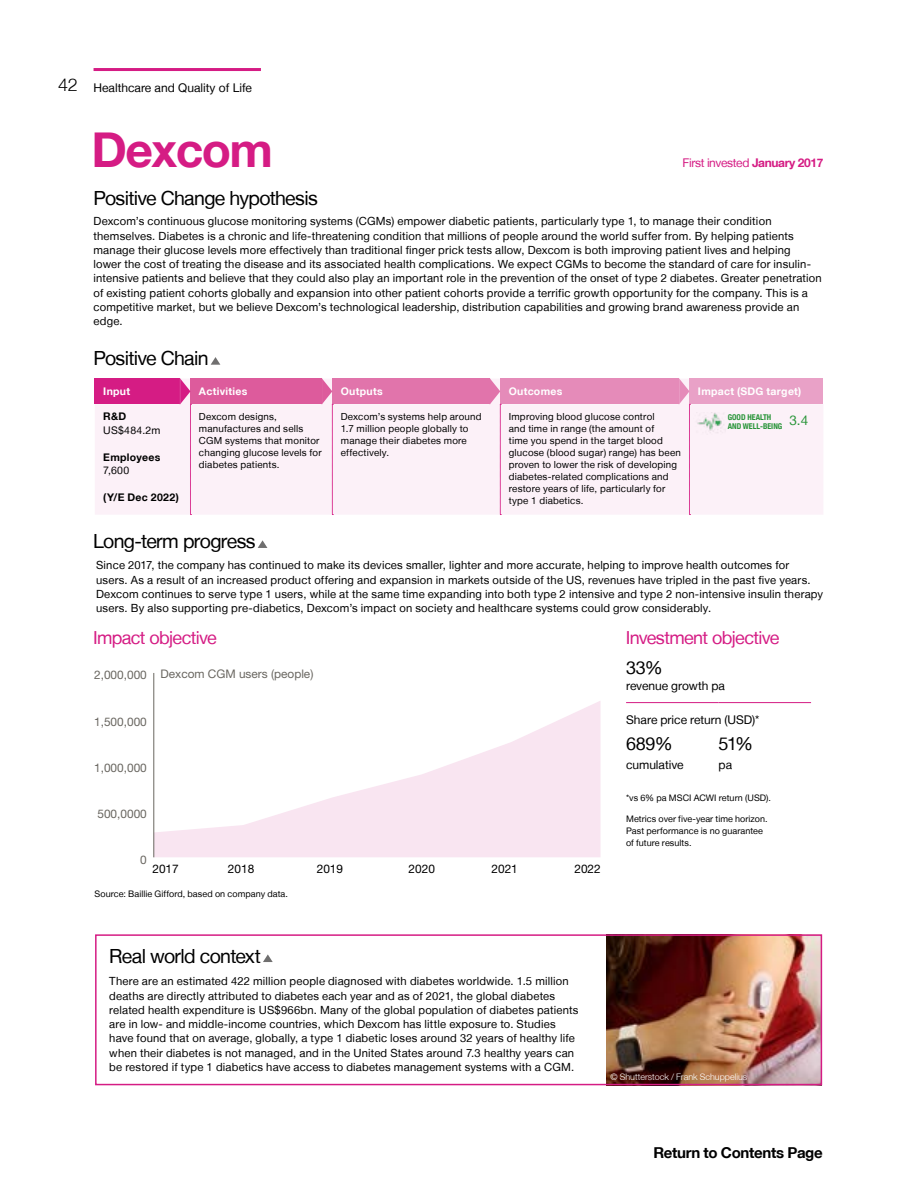
<style>
.page{position:relative;width:918px;height:1188px;background:#fff}
.page>*{position:absolute;margin:0;border:0;box-sizing:border-box;transform-origin:0 0}
.t1{font:700 48px "Helvetica Neue LT";letter-spacing:-.03em;color:#d51c84}
.t2{font:19.5px "Helvetica Neue LT";letter-spacing:-.035em;color:#000}
.t3{font:18px "Helvetica Neue LT";letter-spacing:-.035em;color:#d51c84}
.t4{font:18px "Helvetica Neue LT";letter-spacing:-.015em;color:#000}
.t5{font:300 18px "Helvetica Neue LT";color:#000}
.t6{font:700 15px "Helvetica Neue LT";letter-spacing:-.02em;color:#000}
.t7{font:12px "Helvetica Neue LT";color:#000}
.t8{font:12px "Helvetica Neue LT";letter-spacing:-.03em;color:#d51c84}
.t9{font:11.85px "Helvetica Neue LT";color:#6a6761}
.t10{font:11.85px "Helvetica Neue LT";color:#000}
.t11{font:11.25px/14.2px "Helvetica Neue LT";letter-spacing:.015em;color:#000}
.t12{font:700 10.5px "Helvetica Neue LT";letter-spacing:.03em;color:#fff}
.t13{font:700 10.5px "Helvetica Neue LT";letter-spacing:.03em;color:#000}
.t14{font:10.5px "Helvetica Neue LT";letter-spacing:.02em;color:#000}
.t15{font:9.75px/12px "Helvetica Neue LT";letter-spacing:.02em;color:#000}
.t16{font:9px/12px "Helvetica Neue LT";letter-spacing:.01em;color:#000}
.t17{font:300 9px "Helvetica Neue LT";color:#fff}
.t18{font:700 condensed 7.95px/9px "Helvetica Neue";color:#289438}
.s1{font-weight:700}
</style>
<div class="page">
<img style="left:606px;top:937px;width:215px;height:149px">
<svg style="left:263px;top:954px;width:10px;height:8px"></svg>
<div style="left:95px;top:934px;width:727px;height:151px;border:2px solid #d51c84"></div>
<svg style="left:154px;top:701px;width:447px;height:156px"></svg>
<hr style="left:153px;top:673px;width:1px;height:184px;background:#6a6761">
<hr style="left:626px;top:702px;width:93px;height:1px;background:#d51c84">
<hr style="left:719px;top:702px;width:92px;height:1px;background:#d51c84">
<svg style="left:211px;top:357px;width:9px;height:8px"></svg>
<div style="left:95px;top:379px;width:728px;height:136px;background:#fcf1f8"></div>
<div style="left:190px;top:379px;width:132px;height:25px;background:#dd5b9c"></div>
<div style="left:332px;top:379px;width:158px;height:25px;background:#e174ab"></div>
<div style="left:500px;top:379px;width:179px;height:25px;background:#e58bb9"></div>
<div style="left:689px;top:379px;width:134px;height:25px;background:#e9a1c7"></div>
<svg style="left:179px;top:379px;width:12px;height:136px"></svg>
<svg style="left:321px;top:379px;width:12px;height:136px"></svg>
<svg style="left:489px;top:379px;width:12px;height:136px"></svg>
<svg style="left:678px;top:379px;width:12px;height:136px"></svg>
<img style="left:694px;top:412px;width:31px;height:22px">
<svg style="left:258px;top:540px;width:9px;height:8px"></svg>
<hr style="left:94px;top:68px;width:167px;height:3px;background:#d51c84">
<h3 class="t5" style="left:58px;top:73px;width:21px">42</h3>
<p class="t7" style="left:94px;top:81px;width:160px">Healthcare and Quality of Life</p>
<h1 class="t1" style="left:91px;top:120px;width:183px">Dexcom</h1>
<p class="t8" style="left:683px;top:156px;width:142px">First invested <span class="s1">January 2017</span></p>
<h2 class="t2" style="left:93px;top:186px;width:226px">Positive Change hypothesis</h2>
<p class="t11" style="left:93px;top:214px;width:730px">Dexcom’s continuous glucose monitoring systems (CGMs) empower diabetic patients, particularly type 1, to manage their condition themselves. Diabetes is a chronic and life-threatening condition that millions of people around the world suffer from. By helping patients manage their glucose levels more effectively than traditional finger prick tests allow, Dexcom is both improving patient lives and helping<br>lower the cost of treating the disease and its associated health complications. We expect CGMs to become the standard of care for insulin&shy;intensive patients and believe that they could also play an important role in the prevention of the onset of type 2 diabetes. Greater penetration of existing patient cohorts globally and expansion into other patient cohorts provide a terrific growth opportunity for the company. This is a competitive market, but we believe Dexcom’s technological leadership, distribution capabilities and growing brand awareness provide an edge.</p>
<h2 class="t2" style="left:93px;top:347px;width:117px">Positive Chain</h2>
<p class="t12" style="left:103px;top:385px;width:28px">Input</p>
<p class="t12" style="left:199px;top:385px;width:50px">Activities</p>
<p class="t12" style="left:341px;top:385px;width:44px">Outputs</p>
<p class="t12" style="left:509px;top:385px;width:55px">Outcomes</p>
<p class="t12" style="left:698px;top:385px;width:105px">Impact (SDG target)</p>
<p class="t13" style="left:103px;top:410px;width:25px">R&amp;D</p>
<p class="t14" style="left:103px;top:424px;width:59px">US$484.2m</p>
<p class="t13" style="left:103px;top:450px;width:59px">Employees</p>
<p class="t14" style="left:103px;top:464px;width:28px">7,600</p>
<p class="t13" style="left:103px;top:491px;width:77px">(Y/E Dec 2022)</p>
<p class="t15" style="left:199px;top:410px;width:124px">Dexcom designs, manufactures and sells<br>CGM systems that monitor changing glucose levels for diabetes patients.</p>
<p class="t15" style="left:341px;top:410px;width:142px">Dexcom’s systems help around<br>1.7 million people globally to manage their diabetes more effectively.</p>
<p class="t15" style="left:509px;top:410px;width:174px">Improving blood glucose control<br>and time in range (the amount of<br>time you spend in the target blood glucose (blood sugar) range) has been proven to lower the risk of developing diabetes-related complications and restore years of life, particularly for type 1 diabetics.</p>
<p class="t18" style="left:728px;top:412px;width:82px">GOOD HEALTH<br>AND WELL-BEING <sup>3.4</sup></p>
<h2 class="t2" style="left:93px;top:530px;width:164px">Long-term progress</h2>
<p class="t11" style="left:96px;top:558px;width:729px">Since 2017, the company has continued to make its devices smaller, lighter and more accurate, helping to improve health outcomes for users. As a result of an increased product offering and expansion in markets outside of the US, revenues have tripled in the past five years.<br>Dexcom continues to serve type 1 users, while at the same time expanding into both type 2 intensive and type 2 non-intensive insulin therapy users. By also supporting pre-diabetics, Dexcom’s impact on society and healthcare systems could grow considerably.</p>
<h3 class="t3" style="left:93px;top:627px;width:125px">Impact objective</h3>
<p class="t9" style="left:94px;top:668px;width:54px">2,000,000</p>
<p class="t9" style="left:94px;top:714px;width:54px">1,500,000</p>
<p class="t9" style="left:94px;top:760px;width:54px">1,000,000</p>
<p class="t9" style="left:97px;top:806px;width:51px">500,0000</p>
<p class="t9" style="left:161px;top:667px;width:154px">Dexcom CGM users (people)</p>
<p class="t9" style="left:140px;top:853px;width:8px">0</p>
<p class="t10" style="left:152px;top:862px;width:28px">2017</p>
<p class="t10" style="left:228px;top:862px;width:28px">2018</p>
<p class="t10" style="left:317px;top:862px;width:28px">2019</p>
<p class="t10" style="left:409px;top:862px;width:28px">2020</p>
<p class="t10" style="left:492px;top:862px;width:28px">2021</p>
<p class="t10" style="left:574px;top:862px;width:28px">2022</p>
<p class="t16" style="left:95px;top:888px;width:195px">Source: Baillie Gifford, based on company data.</p>
<h3 class="t3" style="left:626px;top:627px;width:155px">Investment objective</h3>
<h3 class="t4" style="left:626px;top:657px;width:38px">33%</h3>
<p class="t7" style="left:626px;top:678px;width:100px">revenue growth pa</p>
<p class="t7" style="left:626px;top:713px;width:135px">Share price return (USD)*</p>
<h3 class="t4" style="left:626px;top:732px;width:48px">689%</h3>
<p class="t7" style="left:626px;top:758px;width:59px">cumulative</p>
<h3 class="t4" style="left:719px;top:732px;width:36px">51%</h3>
<p class="t7" style="left:719px;top:758px;width:15px">pa</p>
<p class="t16" style="left:626px;top:792px;width:146px">*vs 6% pa MSCI ACWI return (USD).</p>
<p class="t16" style="left:626px;top:813px;width:143px">Metrics over five-year time horizon.<br>Past performance is no guarantee of future results.</p>
<h2 class="t2" style="left:109px;top:944px;width:153px">Real world context</h2>
<p class="t11" style="left:109px;top:974px;width:471px">There are an estimated 422 million people diagnosed with diabetes worldwide. 1.5 million deaths are directly attributed to diabetes each year and as of 2021, the global diabetes related health expenditure is US$966bn. Many of the global population of diabetes patients are in low- and middle-income countries, which Dexcom has little exposure to. Studies have found that on average, globally, a type 1 diabetic loses around 32 years of healthy life when their diabetes is not managed, and in the United States around 7.3 healthy years can be restored if type 1 diabetics have access to diabetes management systems with a CGM.</p>
<p class="t17" style="left:611px;top:1071px;width:138px">© Shutterstock / Frank Schuppelius</p>
<h3 class="t6" style="left:653px;top:1143px;width:171px">Return to Contents Page</h3>
</div>
